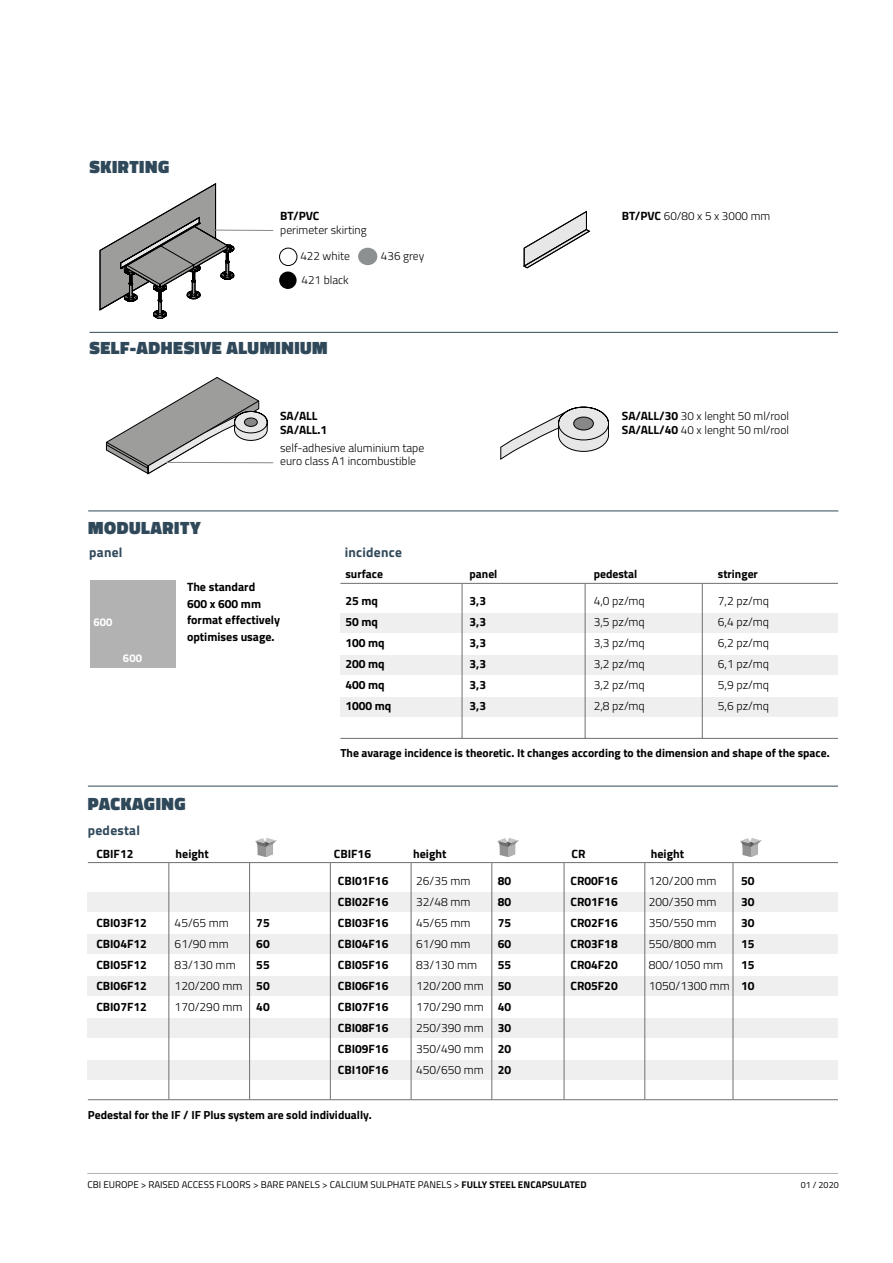
<style>
.page{position:relative;width:893px;height:1263px;background:#fff}
.page>*{position:absolute;margin:0;border:0;box-sizing:border-box;transform-origin:0 0}
.t1{font:900 18px "Titillium";letter-spacing:.03em;color:#30495a}
.t2{font:700 13.5px "Titillium";letter-spacing:.02em;color:#30495a}
.t3{font:700 12px/21px "Titillium";color:#000;text-align:justify}
.t4{font:300 12px/21px "Titillium";color:#000}
.t5{font:300 11.7px/13.5px "Titillium";color:#000}
.t6{font:700 11.7px "Titillium";color:#000}
.t7{font:700 11.25px "Titillium";letter-spacing:.01em;color:#fff}
.t8{font:9.75px "Titillium";letter-spacing:.01em;color:#000}
.t9{font:9px "Titillium";color:#000}
.s1{font-weight:700;font-size:12px}
.s2{font-weight:700}
</style>
<div class="page">
<hr style="left:87px;top:1173px;width:751px;height:1px;background:#b3b2b2">
<svg style="left:106px;top:377px;width:162px;height:97px"></svg>
<div style="left:244px;top:418px;width:13px;height:8px;background:#878787;border-radius:50%"></div>
<div style="left:244px;top:418px;width:14px;height:9px;border:1px solid #000;border-radius:50%"></div>
<svg style="left:500px;top:407px;width:109px;height:53px"></svg>
<div style="left:574px;top:417px;width:19px;height:13px;background:#878787;border-radius:50%"></div>
<div style="left:573px;top:417px;width:21px;height:13px;border:1px solid #000;border-radius:50%"></div>
<svg style="left:99px;top:183px;width:135px;height:136px"></svg>
<svg style="left:523px;top:211px;width:67px;height:57px"></svg>
<hr style="left:90px;top:332px;width:748px;height:1px;background:#30495a">
<div style="left:358px;top:248px;width:19px;height:17px;background:#8d9091;border-radius:50%"></div>
<div style="left:279px;top:271px;width:18px;height:18px;background:#000;border-radius:50%"></div>
<div style="left:279px;top:248px;width:18px;height:18px;border:1px solid #000;border-radius:50%"></div>
<hr style="left:213px;top:230px;width:60px;height:1px;background:#878787">
<hr style="left:166px;top:462px;width:107px;height:1px;background:#878787">
<hr style="left:88px;top:510px;width:750px;height:1px;background:#30495a">
<div style="left:88px;top:892px;width:750px;height:19px;background:#efefef"></div>
<div style="left:88px;top:1018px;width:750px;height:19px;background:#efefef"></div>
<div style="left:88px;top:934px;width:750px;height:19px;background:#efefef"></div>
<div style="left:88px;top:1060px;width:750px;height:19px;background:#efefef"></div>
<div style="left:88px;top:976px;width:750px;height:19px;background:#efefef"></div>
<hr style="left:88px;top:862px;width:750px;height:1px;background:#706f6f">
<hr style="left:88px;top:1099px;width:750px;height:1px;background:#706f6f">
<hr style="left:88px;top:786px;width:750px;height:1px;background:#30495a">
<hr style="left:169px;top:863px;width:1px;height:236px;background:#706f6f">
<hr style="left:249px;top:863px;width:1px;height:236px;background:#706f6f">
<hr style="left:330px;top:863px;width:1px;height:236px;background:#706f6f">
<hr style="left:411px;top:863px;width:1px;height:236px;background:#706f6f">
<hr style="left:492px;top:863px;width:1px;height:236px;background:#706f6f">
<hr style="left:733px;top:863px;width:1px;height:236px;background:#706f6f">
<hr style="left:645px;top:863px;width:1px;height:236px;background:#706f6f">
<hr style="left:564px;top:863px;width:1px;height:236px;background:#706f6f">
<svg style="left:255px;top:838px;width:22px;height:19px"></svg>
<svg style="left:497px;top:838px;width:22px;height:19px"></svg>
<svg style="left:740px;top:838px;width:22px;height:19px"></svg>
<div style="left:90px;top:581px;width:85px;height:87px;background:#b3b2b2"></div>
<div style="left:340px;top:613px;width:498px;height:19px;background:#efefef"></div>
<div style="left:340px;top:655px;width:498px;height:19px;background:#efefef"></div>
<div style="left:340px;top:697px;width:498px;height:19px;background:#efefef"></div>
<hr style="left:340px;top:583px;width:498px;height:1px;background:#706f6f">
<hr style="left:340px;top:738px;width:498px;height:1px;background:#706f6f">
<hr style="left:462px;top:584px;width:1px;height:155px;background:#706f6f">
<hr style="left:585px;top:584px;width:1px;height:155px;background:#706f6f">
<hr style="left:702px;top:584px;width:1px;height:155px;background:#706f6f">
<h1 class="t1" style="left:90px;top:154px;width:81px">SKIRTING</h1>
<p class="t3" style="left:280px;top:205px;width:41px">BT/PVC</p>
<p class="t5" style="left:280px;top:222px;width:88px">perimeter skirting</p>
<p class="t5" style="left:300px;top:248px;width:51px">422 white</p>
<p class="t5" style="left:301px;top:272px;width:49px">421 black</p>
<p class="t5" style="left:381px;top:248px;width:45px">436 grey</p>
<h1 class="t1" style="left:90px;top:334px;width:239px">SELF-ADHESIVE ALUMINIUM</h1>
<p class="t3" style="left:280px;top:408px;width:49px;line-height:14.4px">SA/ALL<br>SA/ALL.1</p>
<h1 class="t1" style="left:88px;top:514px;width:114px">MODULARITY</h1>
<p class="t2" style="left:89px;top:542px;width:35px">panel</p>
<p class="t5" style="left:280px;top:440px;width:146px">self-adhesive aluminium tape euro class A1 incombustible</p>
<p class="t2" style="left:345px;top:542px;width:59px">incidence</p>
<p class="t5" style="left:622px;top:208px;width:150px"><span class="s1">BT/PVC</span> 60/80 x 5 x 3000 mm</p>
<p class="t5" style="left:622px;top:408px;width:169px;line-height:14.4px"><span class="s1">SA/ALL/30</span> 30 x lenght 50 ml/rool<br><span class="s1">SA/ALL/40</span> 40 x lenght 50 ml/rool</p>
<p class="t7" style="left:93px;top:613px;width:21px">600</p>
<p class="t7" style="left:123px;top:650px;width:21px">600</p>
<p class="t3" style="left:187px;top:578px;width:95px;line-height:16.5px;text-align:left">The standard<br>600 x 600 mm format effectively optimises usage.</p>
<h1 class="t1" style="left:88px;top:790px;width:99px">PACKAGING</h1>
<p class="t6" style="left:345px;top:565px;width:39px">surface</p>
<p class="t6" style="left:469px;top:565px;width:29px">panel</p>
<p class="t6" style="left:594px;top:565px;width:45px">pedestal</p>
<p class="t6" style="left:718px;top:565px;width:42px">stringer</p>
<p class="t3" style="left:345px;top:590px;width:48px;text-align:left">25 mq<br>50 mq<br>100 mq<br>200 mq<br>400 mq<br>1000 mq</p>
<p class="t3" style="left:469px;top:590px;width:18px">3,3<br>3,3<br>3,3<br>3,3<br>3,3<br>3,3</p>
<p class="t4" style="left:594px;top:590px;width:53px;text-align:justify">4,0 pz/mq 3,5 pz/mq 3,3 pz/mq 3,2 pz/mq 3,2 pz/mq 2,8 pz/mq</p>
<p class="t4" style="left:718px;top:590px;width:53px;text-align:justify">7,2 pz/mq 6,4 pz/mq 6,2 pz/mq 6,1 pz/mq 5,9 pz/mq 5,6 pz/mq</p>
<p class="t6" style="left:340px;top:744px;width:491px">The avarage incidence is theoretic. It changes according to the dimension and shape of the space.</p>
<p class="t2" style="left:88px;top:820px;width:54px">pedestal</p>
<p class="t3" style="left:96px;top:843px;width:39px">CBIF12</p>
<p class="t3" style="left:176px;top:843px;width:35px">height</p>
<p class="t3" style="left:334px;top:843px;width:39px">CBIF16</p>
<p class="t3" style="left:413px;top:843px;width:35px">height</p>
<p class="t3" style="left:572px;top:843px;width:15px">CR</p>
<p class="t3" style="left:651px;top:843px;width:35px">height</p>
<p class="t3" style="left:96px;top:912px;width:52px">CBI03F12<br>CBI04F12<br>CBI05F12<br>CBI06F12<br>CBI07F12</p>
<p class="t4" style="left:175px;top:912px;width:69px">45/65 mm<br>61/90 mm<br>83/130 mm<br>120/200 mm<br>170/290 mm</p>
<p class="t3" style="left:256px;top:912px;width:15px">75<br>60<br>55<br>50<br>40</p>
<p class="t4" style="left:416px;top:870px;width:69px">26/35 mm<br>32/48 mm<br>45/65 mm<br>61/90 mm<br>83/130 mm<br>120/200 mm<br>170/290 mm<br>250/390 mm<br>350/490 mm<br>450/650 mm</p>
<p class="t4" style="left:649px;top:870px;width:83px">120/200 mm<br>200/350 mm<br>350/550 mm<br>550/800 mm<br>800/1050 mm<br>1050/1300 mm</p>
<p class="t3" style="left:338px;top:870px;width:52px">CBI01F16<br>CBI02F16<br>CBI03F16<br>CBI04F16<br>CBI05F16<br>CBI06F16<br>CBI07F16<br>CBI08F16<br>CBI09F16<br>CBI10F16</p>
<p class="t3" style="left:570px;top:870px;width:49px">CR00F16<br>CR01F16<br>CR02F16<br>CR03F18<br>CR04F20<br>CR05F20</p>
<p class="t3" style="left:498px;top:870px;width:15px">80<br>80<br>75<br>60<br>55<br>50<br>40<br>30<br>20<br>20</p>
<p class="t3" style="left:741px;top:870px;width:15px">50<br>30<br>30<br>15<br>15<br>10</p>
<p class="t6" style="left:88px;top:1106px;width:285px">Pedestal for the IF / IF Plus system are sold individually.</p>
<p class="t8" style="left:88px;top:1178px;width:501px">CBI EUROPE &gt; RAISED ACCESS FLOORS &gt; BARE PANELS &gt; CALCIUM SULPHATE PANELS &gt; <span class="s2">FULLY STEEL ENCAPSULATED</span></p>
<p class="t9" style="left:801px;top:1178px;width:39px">01 / 2020</p>
</div>
